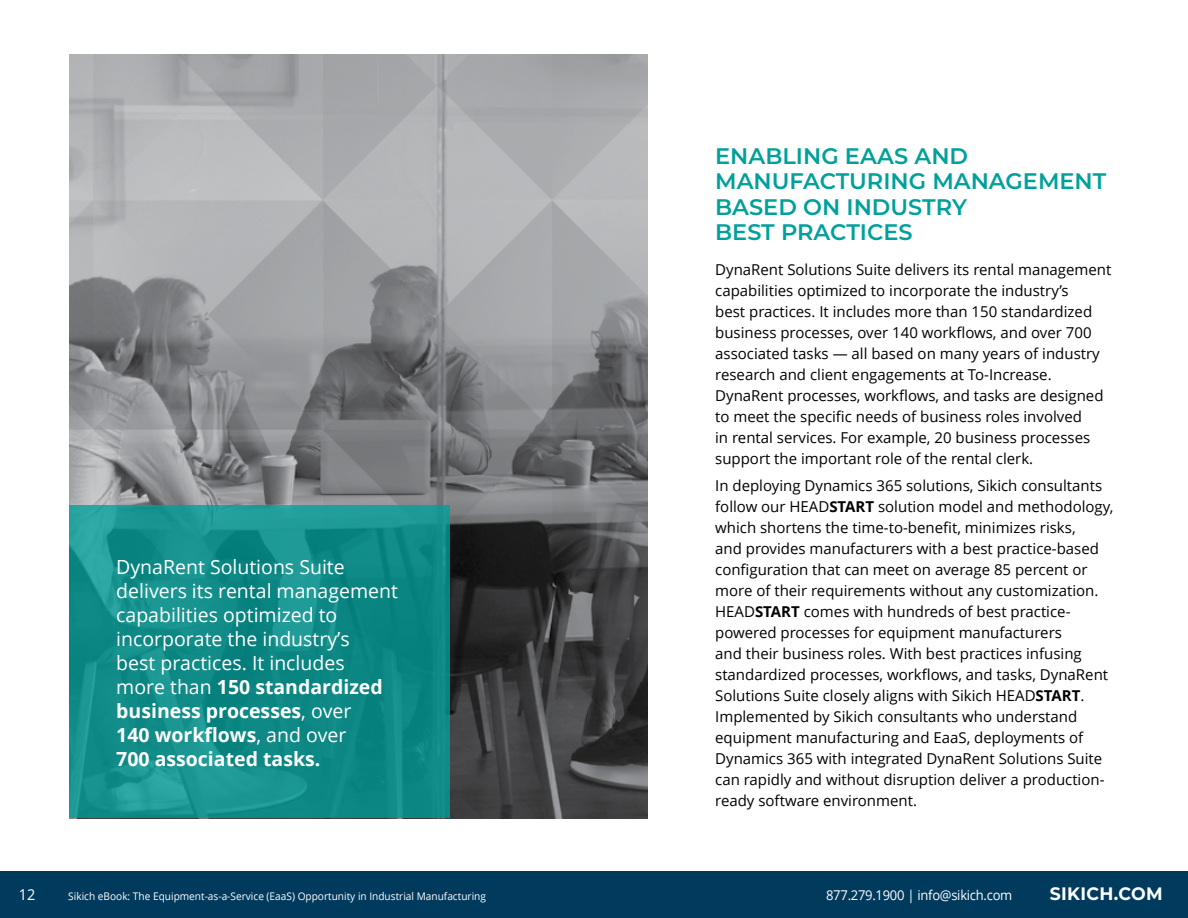
<style>
.page{position:relative;width:1188px;height:918px;background:#fff}
.page>*{position:absolute;margin:0;border:0;box-sizing:border-box;transform-origin:0 0}
.t1{font:600 22.5px/25.5px "Montserrat";color:#00a09b}
.t2{font:19.5px/24px "Open Sans";color:#fff}
.t3{font:700 18px "Montserrat";letter-spacing:.02em;color:#fff;scale:.96 1}
.t4{font:15px/21px "Open Sans";color:#000}
.t5{font:15px "Open Sans";color:#fff;scale:.96 1}
.t6{font:13.5px "Open Sans";letter-spacing:-.02em;color:#fff;scale:.96 1}
.t7{font:10.5px "Open Sans";color:#fff;scale:.96 1}
.s1{font-weight:700}
</style>
<div class="page">
<div style="left:0;top:871px;width:1188px;height:47px;background:#003a5d"></div>
<img style="left:69px;top:54px;width:579px;height:764px">
<svg style="left:69px;top:505px;width:380px;height:313px;fill:#0f8a86"></svg>
<p class="t2" style="left:116px;top:554px;width:283px">DynaRent Solutions Suite delivers its rental management capabilities optimized to incorporate the industry’s<br>best practices. It includes more than <span class="s1">150 standardized business processes</span>, over<br><span class="s1">140 workflows</span>, and over<br><span class="s1">700 associated tasks.</span></p>
<h1 class="t1" style="left:715px;top:142px;width:393px">ENABLING EAAS AND<br>MANUFACTURING MANAGEMENT<br>BASED ON INDUSTRY<br>BEST PRACTICES</h1>
<p class="t4" style="left:715px;top:258px;width:398px">DynaRent Solutions Suite delivers its rental management capabilities optimized to incorporate the industry’s<br>best practices. It includes more than 150 standardized business processes, over 140 workflows, and over 700 associated tasks — all based on many years of industry research and client engagements at To-Increase.<br>DynaRent processes, workflows, and tasks are designed to meet the specific needs of business roles involved<br>in rental services. For example, 20 business processes support the important role of the rental clerk.</p>
<p class="t4" style="left:715px;top:475px;width:400px">In deploying Dynamics 365 solutions, Sikich consultants follow our HEAD<span class="s1">START</span> solution model and methodology, which shortens the time-to-benefit, minimizes risks,<br>and provides manufacturers with a best practice-based configuration that can meet on average 85 percent or more of their requirements without any customization.<br>HEAD<span class="s1">START</span> comes with hundreds of best practice&shy;powered processes for equipment manufacturers<br>and their business roles. With best practices infusing standardized processes, workflows, and tasks, DynaRent Solutions Suite closely aligns with Sikich HEAD<span class="s1">START</span>.<br>Implemented by Sikich consultants who understand equipment manufacturing and EaaS, deployments of Dynamics 365 with integrated DynaRent Solutions Suite can rapidly and without disruption deliver a production&shy;ready software environment.</p>
<p class="t5" style="left:19px;top:884px;width:19px">12</p>
<p class="t7" style="left:68px;top:889px;width:437px">Sikich eBook: The Equipment-as-a-Service (EaaS) Opportunity in Industrial Manufacturing</p>
<p class="t6" style="left:826px;top:885px;width:196px">877.279.1900 | info@sikich.com</p>
<p class="t3" style="left:1050px;top:881px;width:119px">SIKICH.COM</p>
</div>
